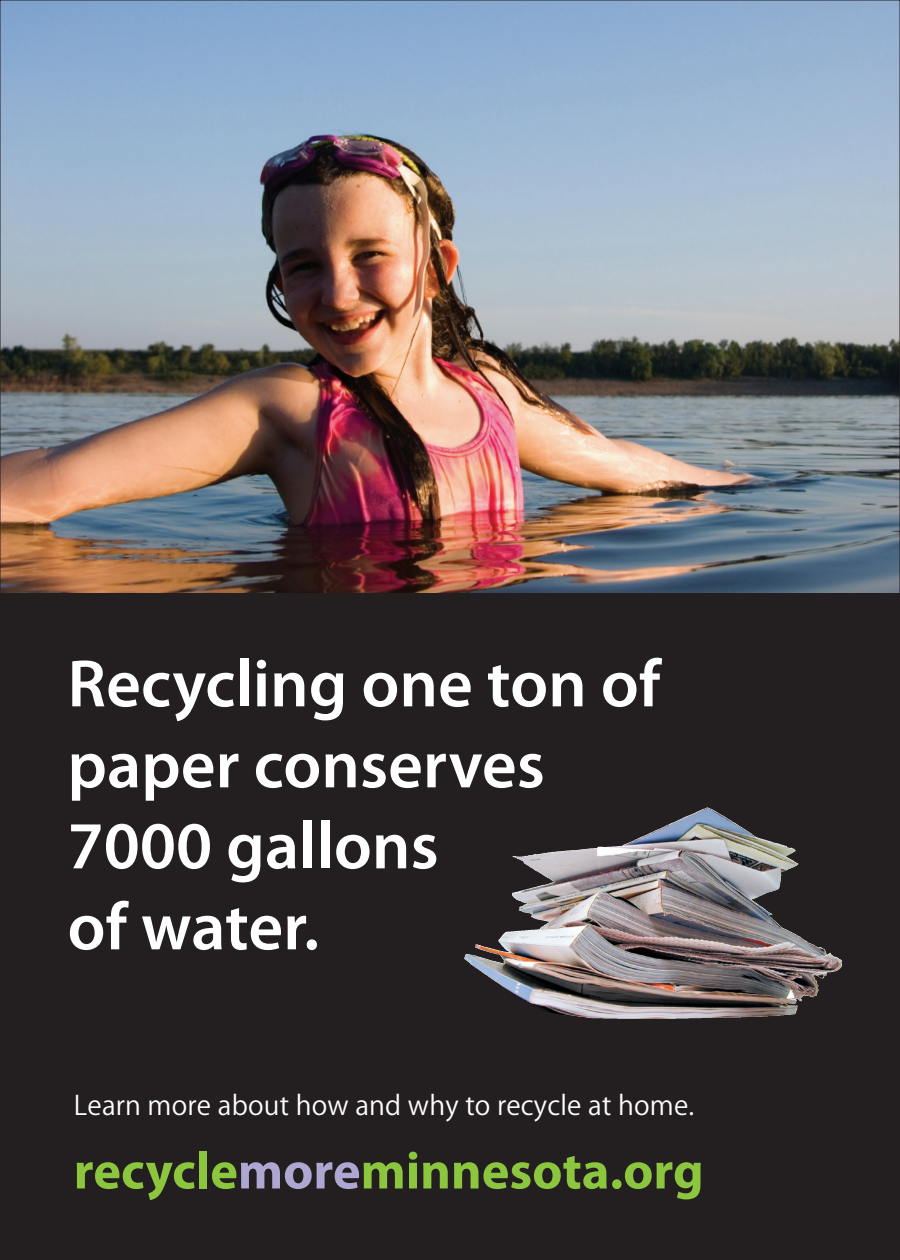
<style>
.page{position:relative;width:900px;height:1260px;background:#fff}
.page>*{position:absolute;margin:0;border:0;box-sizing:border-box;transform-origin:0 0}
.t1{font:600 67.5px/81px "Myriad Pro";color:#fff}
.t2{font:700 52.5px "Myriad Pro";color:#8bc63e}
.t3{font:30px "Myriad PCA Text";color:#fff}
.s1{color:#aea7d1}
</style>
<div class="page">
<img style="left:2px;top:2px;width:896px;height:592px">
<div style="left:0;top:594px;width:900px;height:666px;background:#231f20"></div>
<img style="left:464px;top:807px;width:379px;height:212px">
<p class="t1" style="left:68px;top:641px;width:594px">Recycling one ton of paper conserves<br>7000 gallons<br>of water.</p>
<p class="t3" style="left:74px;top:1090px;width:622px">Learn more about how and why to recycle at home.</p>
<p class="t2" style="left:74px;top:1137px;width:631px">recycle<span class="s1">more</span>minnesota.org</p>
</div>
